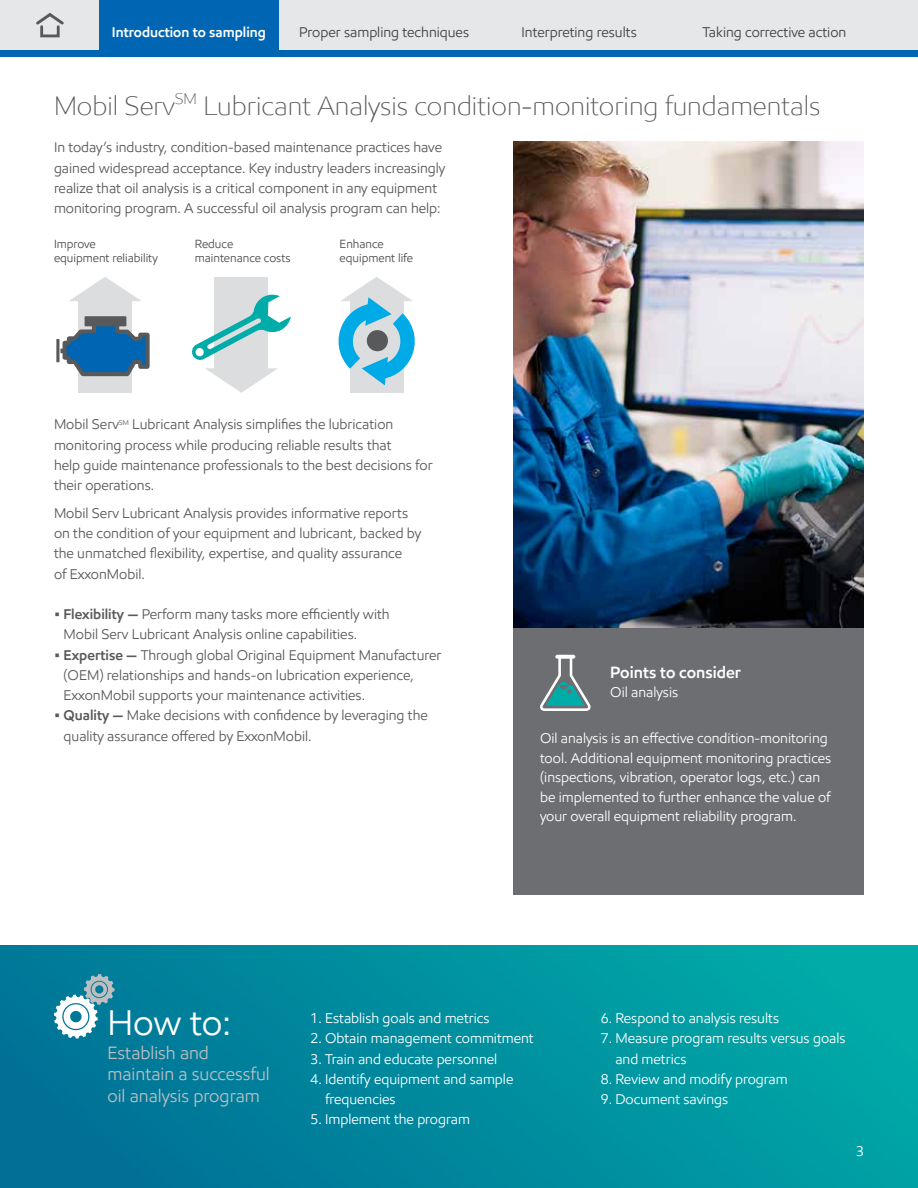
<style>
.page{position:relative;width:918px;height:1188px;background:#fff}
.page>*{position:absolute;margin:0;border:0;box-sizing:border-box;transform-origin:0 0}
.t1{font:36px "E Mprint";color:#fff}
.t2{font:300 27px "E Mprint";color:#58595b}
.t3{font:18px/21.6px "E Mprint";color:#bcbec0}
.t4{font:600 16.5px "E Mprint";color:#fff}
.t5{font:14.25px/20.2px "E Mprint";color:#58595b}
.t6{font:14.25px/19.5px "E Mprint";color:#fff}
.t7{font:14.25px "E Mprint";color:#414042}
.t8{font:600 14.25px "E Mprint";color:#fff}
.t9{font:12px/14.2px "E Mprint";color:#4d4d4f}
.s1{font-weight:600}
</style>
<div class="page">
<div style="left:0;top:945px;width:918px;height:243px;background:linear-gradient(to right,#007096,#00aaa7)"></div>
<svg style="left:54px;top:974px;width:61px;height:65px"></svg>
<div style="left:513px;top:628px;width:351px;height:266px;background:#6d6e71"></div>
<div style="left:0;top:0;width:918px;height:50px;background:#e6e7e8"></div>
<svg style="left:540px;top:655px;width:51px;height:56px"></svg>
<svg style="left:69px;top:277px;width:72px;height:24px"></svg>
<div style="left:79px;top:300px;width:53px;height:93px;background:#dcddde"></div>
<svg style="left:60px;top:319px;width:90px;height:57px"></svg>
<hr style="left:56px;top:339px;width:3px;height:23px;background:#58595b">
<div style="left:85px;top:316px;width:41px;height:10px;background:#58595b"></div>
<svg style="left:205px;top:368px;width:73px;height:25px"></svg>
<div style="left:215px;top:277px;width:53px;height:92px;background:#dcddde"></div>
<svg style="left:192px;top:294px;width:99px;height:67px"></svg>
<div style="left:350px;top:300px;width:53px;height:93px;background:#dcddde"></div>
<svg style="left:338px;top:277px;width:77px;height:108px"></svg>
<img style="left:513px;top:142px;width:351px;height:486px">
<div style="left:0;top:50px;width:918px;height:7px;background:#0066b3"></div>
<div style="left:40px;top:25px;width:20px;height:12px;border:3px solid #58595b"></div>
<svg style="left:36px;top:13px;width:28px;height:14px"></svg>
<div style="left:99px;top:0;width:180px;height:51px;background:#0066b3"></div>
<p class="t8" style="left:112px;top:24px;width:156px">Introduction to sampling</p>
<p class="t7" style="left:299px;top:24px;width:172px">Proper sampling techniques</p>
<p class="t7" style="left:522px;top:24px;width:117px">Interpreting results</p>
<p class="t7" style="left:702px;top:24px;width:145px">Taking corrective action</p>
<h2 class="t2" style="left:54px;top:89px;width:768px">Mobil Serv<sup>SM</sup> Lubricant Analysis condition-monitoring fundamentals</h2>
<p class="t5" style="left:54px;top:137px;width:393px">In today’s industry, condition-based maintenance practices have gained widespread acceptance. Key industry leaders increasingly realize that oil analysis is a critical component in any equipment monitoring program. A successful oil analysis program can help:</p>
<p class="t9" style="left:54px;top:237px;width:105px">Improve<br>equipment reliability</p>
<p class="t9" style="left:195px;top:237px;width:97px">Reduce maintenance costs</p>
<p class="t9" style="left:340px;top:237px;width:75px">Enhance equipment life</p>
<p class="t5" style="left:54px;top:414px;width:380px">Mobil Serv<sup>SM</sup> Lubricant Analysis simplifies the lubrication monitoring process while producing reliable results that<br>help guide maintenance professionals to the best decisions for their operations.</p>
<p class="t5" style="left:54px;top:503px;width:369px">Mobil Serv Lubricant Analysis provides informative reports on the condition of your equipment and lubricant, backed by the unmatched flexibility, expertise, and quality assurance<br>of ExxonMobil.</p>
<p class="t5" style="left:64px;top:604px;width:328px;text-indent:-10px">• <span class="s1">Flexibility —</span> Perform many tasks more efficiently with<br>Mobil Serv Lubricant Analysis online capabilities.</p>
<p class="t5" style="left:64px;top:645px;width:380px;text-indent:-10px">• <span class="s1">Expertise —</span> Through global Original Equipment Manufacturer (OEM) relationships and hands-on lubrication experience,<br>ExxonMobil supports your maintenance activities.</p>
<p class="t5" style="left:64px;top:705px;width:366px;text-indent:-10px">• <span class="s1">Quality —</span> Make decisions with confidence by leveraging the quality assurance offered by ExxonMobil.</p>
<p class="t4" style="left:610px;top:662px;width:132px">Points to consider</p>
<p class="t6" style="left:610px;top:682px;width:69px">Oil analysis</p>
<p class="t6" style="left:540px;top:729px;width:293px">Oil analysis is an effective condition-monitoring tool. Additional equipment monitoring practices (inspections, vibration, operator logs, etc.) can be implemented to further enhance the value of your overall equipment reliability program.</p>
<h1 class="t1" style="left:107px;top:1000px;width:125px">How to:</h1>
<p class="t3" style="left:107px;top:1042px;width:164px">Establish and maintain a successful oil analysis program</p>
<p class="t6" style="left:310px;top:1008px;width:181px">1. Establish goals and metrics</p>
<p class="t6" style="left:310px;top:1029px;width:225px">2. Obtain management commitment</p>
<p class="t6" style="left:310px;top:1049px;width:188px">3. Train and educate personnel</p>
<p class="t6" style="left:325px;top:1069px;width:190px;line-height:20.2px;text-indent:-15px">4. Identify equipment and sample frequencies</p>
<p class="t6" style="left:310px;top:1110px;width:161px">5. Implement the program</p>
<p class="t6" style="left:601px;top:1008px;width:180px">6. Respond to analysis results</p>
<p class="t6" style="left:615px;top:1028px;width:232px;line-height:20.2px;text-indent:-15px">7. Measure program results versus goals and metrics</p>
<p class="t6" style="left:601px;top:1069px;width:189px">8. Review and modify program</p>
<p class="t6" style="left:601px;top:1089px;width:129px">9. Document savings</p>
<p class="t6" style="left:856px;top:1141px;width:9px">3</p>
</div>
